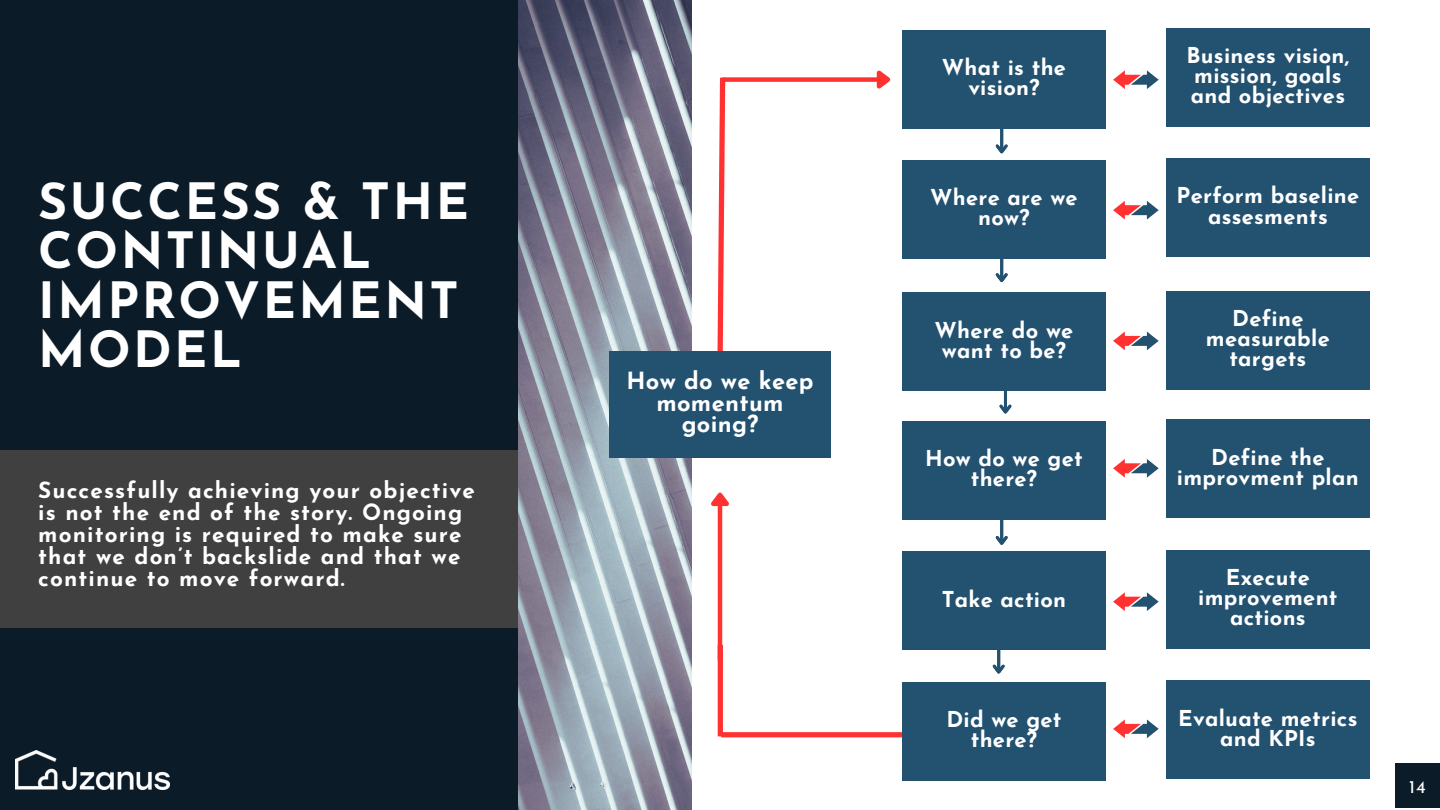
<style>
.page{position:relative;width:1440px;height:810px;background:#fff}
.page>*{position:absolute;margin:0;border:0;box-sizing:border-box;transform-origin:0 0}
.t1{font:700 50px/49.5px "Josefin Sans";letter-spacing:.05em;color:#fff}
.t2{font:700 23.6px/21.8px "Josefin Sans";letter-spacing:.015em;color:#fff;text-align:center}
.t3{font:700 22.5px/21.9px "Josefin Sans";letter-spacing:.05em;color:#fff}
.t4{font:700 21.9px/20.1px "Josefin Sans";letter-spacing:.015em;color:#fff;text-align:center}
.t5{font:18px "Josefin Sans";color:#fff}
</style>
<div class="page">
<div style="left:1395px;top:764px;width:44px;height:44px;background:#0b1b27"></div>
<img style="left:518px;top:0;width:173px;height:810px">
<div style="left:0;top:0;width:517px;height:810px;background:#0b1b27"></div>
<svg style="left:717px;top:77px;width:9px;height:274px"></svg>
<div style="left:610px;top:351px;width:220px;height:107px;background:#235170"></div>
<div style="left:0;top:450px;width:518px;height:178px;background:#404040"></div>
<div style="left:902px;top:30px;width:204px;height:98px;background:#235170"></div>
<div style="left:902px;top:160px;width:204px;height:99px;background:#235170"></div>
<div style="left:902px;top:421px;width:204px;height:99px;background:#235170"></div>
<div style="left:902px;top:552px;width:204px;height:98px;background:#235170"></div>
<div style="left:902px;top:293px;width:204px;height:98px;background:#235170"></div>
<div style="left:721px;top:732px;width:292px;height:5px;background:#ff3131"></div>
<div style="left:902px;top:682px;width:204px;height:99px;background:#235170"></div>
<div style="left:1166px;top:28px;width:204px;height:99px;background:#235170"></div>
<div style="left:1166px;top:158px;width:204px;height:99px;background:#235170"></div>
<div style="left:1166px;top:419px;width:204px;height:99px;background:#235170"></div>
<div style="left:1166px;top:550px;width:204px;height:99px;background:#235170"></div>
<div style="left:1166px;top:291px;width:204px;height:99px;background:#235170"></div>
<div style="left:1166px;top:680px;width:204px;height:99px;background:#235170"></div>
<div style="left:718px;top:645px;width:5px;height:91px;background:#ff3131"></div>
<hr style="left:718px;top:505px;width:4px;height:156px;background:#ff3131">
<svg style="left:711px;top:492px;width:18px;height:18px"></svg>
<div style="left:722px;top:77px;width:156px;height:5px;background:#ff3131"></div>
<svg style="left:873px;top:70px;width:18px;height:19px"></svg>
<hr style="left:1000px;top:105px;width:3px;height:47px;background:#235170">
<svg style="left:995px;top:142px;width:13px;height:12px"></svg>
<hr style="left:1000px;top:234px;width:3px;height:47px;background:#235170">
<svg style="left:995px;top:270px;width:13px;height:13px"></svg>
<hr style="left:1004px;top:366px;width:3px;height:46px;background:#235170">
<svg style="left:999px;top:402px;width:13px;height:12px"></svg>
<hr style="left:1000px;top:497px;width:3px;height:46px;background:#235170">
<svg style="left:995px;top:533px;width:13px;height:12px"></svg>
<hr style="left:997px;top:626px;width:3px;height:46px;background:#235170">
<svg style="left:992px;top:662px;width:13px;height:12px"></svg>
<svg style="left:1113px;top:70px;width:46px;height:19px"></svg>
<svg style="left:1113px;top:201px;width:46px;height:19px"></svg>
<svg style="left:1113px;top:332px;width:46px;height:18px"></svg>
<svg style="left:1113px;top:459px;width:46px;height:19px"></svg>
<svg style="left:1113px;top:592px;width:46px;height:19px"></svg>
<svg style="left:1113px;top:720px;width:46px;height:18px"></svg>
<img style="left:16px;top:751px;width:153px;height:39px">
<h1 class="t1" style="left:38px;top:181px;width:432px">SUCCESS &amp; THE<br>CONTINUAL<br>IMPROVEMENT<br>MODEL</h1>
<p class="t3" style="left:38px;top:482px;width:438px">Successfully achieving your objective is not the end of the story. Ongoing monitoring is required to make sure that we don’t backslide and that we continue to move forward.</p>
<p class="t2" style="left:626px;top:372px;width:189px">How do we keep momentum going?</p>
<p class="t4" style="left:942px;top:59px;width:126px">What is the vision?</p>
<p class="t4" style="left:930px;top:190px;width:149px">Where are we now?</p>
<p class="t4" style="left:1186px;top:47px;width:164px;text-align:left">Business vision, mission, goals and objectives</p>
<p class="t4" style="left:1177px;top:188px;width:184px">Perform baseline assesments</p>
<p class="t4" style="left:1206px;top:310px;width:125px">Define measurable targets</p>
<p class="t4" style="left:935px;top:322px;width:140px">Where do we want to be?</p>
<p class="t4" style="left:945px;top:327px;width:119px">momentum going?</p>
<p class="t4" style="left:1209px;top:326px;width:119px">momentum going?</p>
<p class="t4" style="left:925px;top:451px;width:159px">How do we get there?</p>
<p class="t4" style="left:942px;top:591px;width:126px">Take action</p>
<p class="t4" style="left:946px;top:712px;width:117px">Did we get there?</p>
<p class="t4" style="left:1177px;top:449px;width:183px">Define the improvment plan</p>
<p class="t4" style="left:1198px;top:569px;width:141px">Execute improvement actions</p>
<p class="t4" style="left:1178px;top:710px;width:181px">Evaluate metrics and KPIs</p>
<p class="t5" style="left:1409px;top:779px;width:18px">14</p>
</div>
